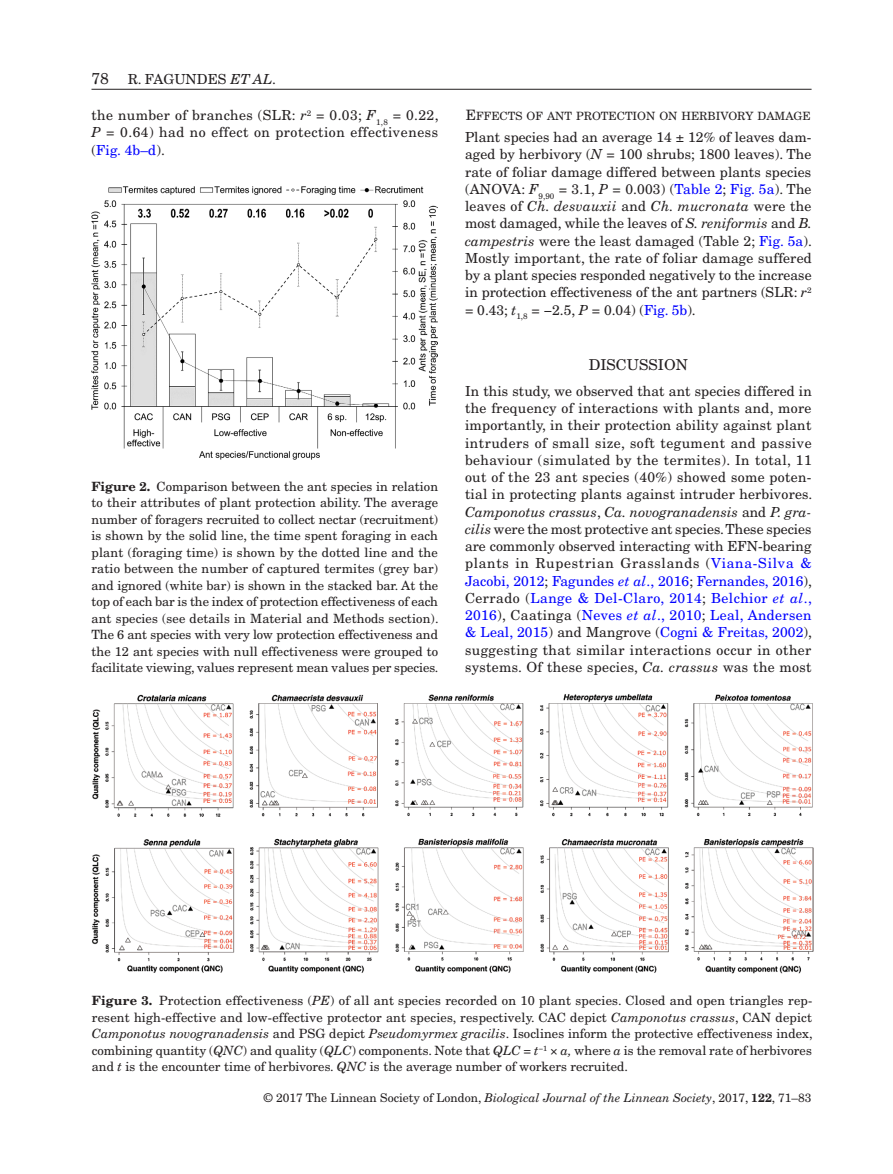
<style>
.page{position:relative;width:893px;height:1174px;background:#fff}
.page>*{position:absolute;margin:0;border:0;box-sizing:border-box;transform-origin:0 0}
.t1{font:15px "New Century Schlbk";color:#231f20}
.t2{font:13.8px/17.2px "New Century Schlbk";letter-spacing:.02em;color:#231f20;text-align:justify}
.t3{font:13.8px "New Century Schlbk";color:#231f20}
.t4{font:12.75px/16.5px "New Century Schlbk";letter-spacing:-.005em;color:#231f20;text-align:justify}
.t5{font:12px "New Century Schlbk";color:#231f20}
.t6{font:11.4px "New Century Schlbk Roman SC800";color:#231f20}
.s1{font-size:15.75px}
.s2{font-style:italic}
.s3{color:#00f}
.s4{font-size:14.25px}
.s5{font-style:italic;color:#00f}
.s6{font-weight:700}
</style>
<div class="page">
<hr style="left:92px;top:89px;width:720px;height:1px;background:#231f20">
<img style="left:92px;top:694px;width:722px;height:280px">
<img style="left:92px;top:186px;width:346px;height:273px">
<p class="t3" style="left:92px;top:70px;width:186px"><span class="s1">78</span> R. FAGUNDES <span class="s2">ET AL</span>.</p>
<p class="t2" style="left:92px;top:107px;width:349px">the number of branches (SLR: <span class="s2">r</span><sup>2</sup> = 0.03; <span class="s2">F</span><sub>1,8</sub> = 0.22, <span class="s2">P</span> = 0.64) had no effect on protection effectiveness (<span class="s3">Fig. 4b–d</span>).</p>
<p class="t6" style="left:466px;top:109px;width:346px"><span class="s4">E</span>FFECTS OF ANT PROTECTION ON HERBIVORY DAMAGE</p>
<p class="t2" style="left:465px;top:129px;width:348px">Plant species had an average 14 ± 12% of leaves dam&shy;aged by herbivory (<span class="s2">N</span> = 100 shrubs; 1800 leaves). The rate of foliar damage differed between plants species (ANOVA: <span class="s2">F</span><sub>9,90</sub> = 3.1, <span class="s2">P</span> = 0.003) (<span class="s3">Table 2</span>; <span class="s3">Fig. 5a</span>). The leaves of <span class="s2">Ch. desvauxii</span> and <span class="s2">Ch. mucronata</span> were the most damaged, while the leaves of <span class="s2">S. reniformis</span> and <span class="s2">B. campestris</span> were the least damaged (Table 2; <span class="s3">Fig. 5a</span>).<br>Mostly important, the rate of foliar damage suffered by a plant species responded negatively to the increase in protection effectiveness of the ant partners (SLR: <span class="s2">r</span><sup>2 </sup>= 0.43; <span class="s2">t</span><sub>1,8</sub> = −2.5, <span class="s2">P</span> = 0.04) (<span class="s3">Fig. 5b</span>).</p>
<p class="t1" style="left:589px;top:356px;width:101px">DISCUSSION</p>
<p class="t2" style="left:465px;top:382px;width:349px">In this study, we observed that ant species differed in the frequency of interactions with plants and, more importantly, in their protection ability against plant intruders of small size, soft tegument and passive behaviour (simulated by the termites). In total, 11 out of the 23 ant species (40%) showed some poten&shy;tial in protecting plants against intruder herbivores.<br><span class="s2">Camponotus crassus</span>, <span class="s2">Ca. novogranadensis</span> and <span class="s2">P. gra&shy;cilis</span> were the most protective ant species. These species are commonly observed interacting with EFN-bearing plants in Rupestrian Grasslands (<span class="s3">Viana-Silva &amp; Jacobi, 2012</span>; <span class="s3">Fagundes</span> <span class="s5">et al</span><span class="s3">., 2016</span>; <span class="s3">Fernandes, 2016</span>), Cerrado (<span class="s3">Lange &amp; Del-Claro, 2014</span>; <span class="s3">Belchior</span> <span class="s5">et al</span><span class="s3">., 2016</span>), Caatinga (<span class="s3">Neves</span> <span class="s5">et al</span><span class="s3">., 2010</span>; <span class="s3">Leal, Andersen &amp; Leal, 2015</span>) and Mangrove (<span class="s3">Cogni &amp; Freitas, 2002</span>), suggesting that similar interactions occur in other systems. Of these species, <span class="s2">Ca. crassus</span> was the most</p>
<p class="t4" style="left:91px;top:478px;width:349px"><span class="s6">Figure 2.</span> Comparison between the ant species in relation to their attributes of plant protection ability. The average number of foragers recruited to collect nectar (recruitment) is shown by the solid line, the time spent foraging in each plant (foraging time) is shown by the dotted line and the ratio between the number of captured termites (grey bar) and ignored (white bar) is shown in the stacked bar. At the top of each bar is the index of protection effectiveness of each ant species (see details in Material and Methods section).<br>The 6 ant species with very low protection effectiveness and the 12 ant species with null effectiveness were grouped to facilitate viewing, values represent mean values per species.</p>
<p class="t4" style="left:92px;top:992px;width:722px"><span class="s6">Figure 3.</span> Protection effectiveness (<span class="s2">PE</span>) of all ant species recorded on 10 plant species. Closed and open triangles rep&shy;resent high-effective and low-effective protector ant species, respectively. CAC depict <span class="s2">Camponotus crassus</span>, CAN depict <span class="s2">Camponotus novogranadensis</span> and PSG depict <span class="s2">Pseudomyrmex gracilis</span>. Isoclines inform the protective effectiveness index, combining quantity (<span class="s2">QNC</span>) and quality (<span class="s2">QLC</span>) components. Note that <span class="s2">QLC</span> = <span class="s2">t</span><sup>−1</sup> × <span class="s2">a,</span> where <span class="s2">a</span> is the removal rate of herbivores and <span class="s2">t</span> is the encounter time of herbivores. <span class="s2">QNC</span> is the average number of workers recruited.</p>
<p class="t5" style="left:264px;top:1090px;width:549px">© 2017 The Linnean Society of London, <span class="s2">Biological Journal of the Linnean Society</span>, 2017, <span class="s6">122</span>, 71–83</p>
</div>
